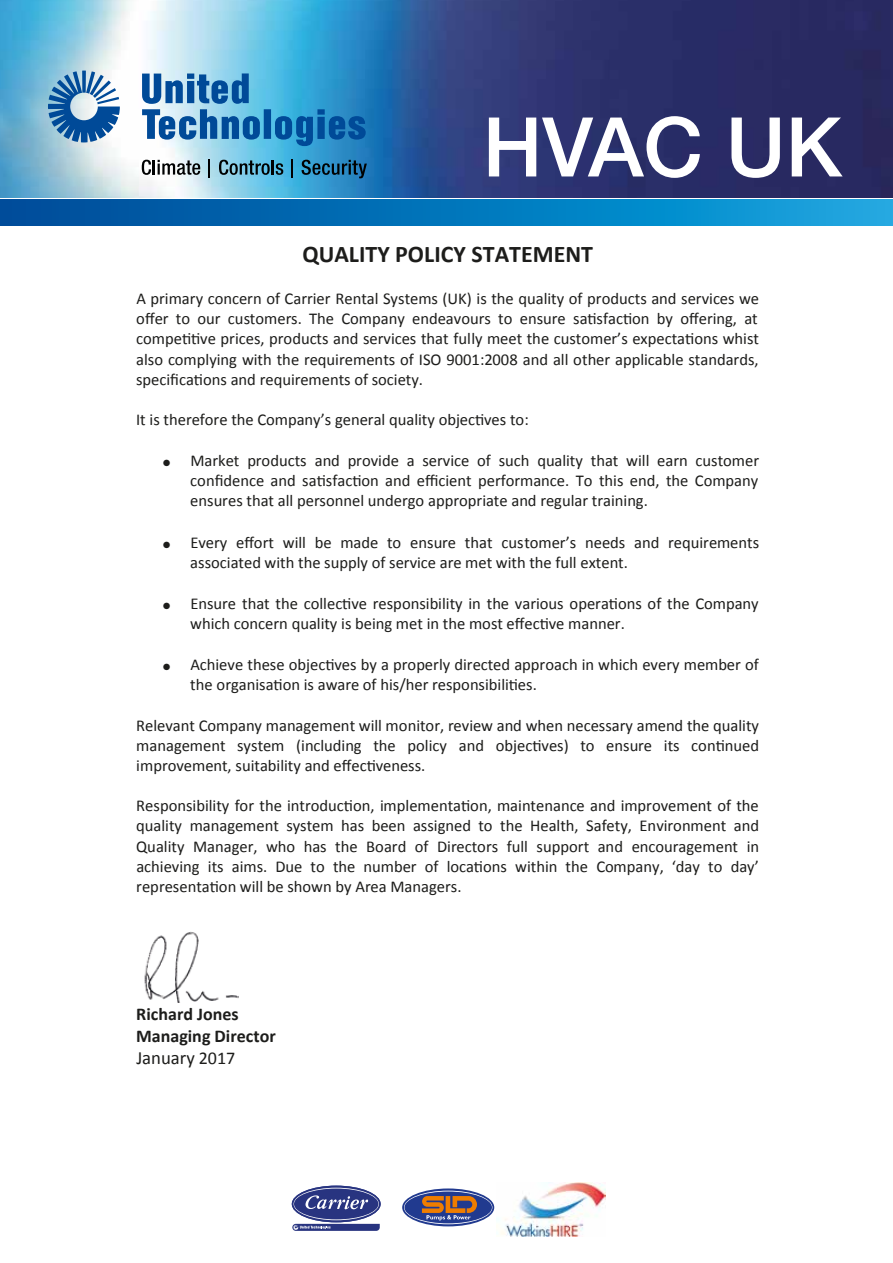
<style>
.page{position:relative;width:893px;height:1263px;background:#fff}
.page>*{position:absolute;margin:0;border:0;box-sizing:border-box;transform-origin:0 0}
.t1{font:500 82.5px "Helvetica Neue";color:#fff}
.t2{font:700 24px "Calibri";color:#1d1d1b}
.t3{font:18.75px "Calibri";color:#1d1d1b}
.t4{font:700 18px/22.2px "Calibri";color:#1d1d1b}
.t5{font:16.5px/20.1px "Calibri";color:#1d1d1b;text-align:justify}
.s1{font-size:18px}
</style>
<div class="page">
<img style="left:144px;top:931px;width:95px;height:72px">
<img style="left:0;top:0;width:893px;height:198px">
<svg style="left:0;top:200px;width:893px;height:25px"></svg>
<svg style="left:48px;top:71px;width:318px;height:75px"></svg>
<svg style="left:142px;top:160px;width:58px;height:15px"></svg>
<svg style="left:209px;top:160px;width:1px;height:18px"></svg>
<svg style="left:219px;top:160px;width:64px;height:15px"></svg>
<svg style="left:291px;top:160px;width:2px;height:18px"></svg>
<svg style="left:302px;top:160px;width:65px;height:18px"></svg>
<svg style="left:292px;top:1224px;width:88px;height:7px"></svg>
<svg style="left:292px;top:1186px;width:89px;height:36px"></svg>
<svg style="left:294px;top:1188px;width:85px;height:32px"></svg>
<div style="left:294px;top:1188px;width:84px;height:31px;background:#283480;border-radius:50%"></div>
<svg style="left:305px;top:1195px;width:63px;height:14px"></svg>
<svg style="left:402px;top:1188px;width:92px;height:38px"></svg>
<svg style="left:404px;top:1191px;width:88px;height:33px"></svg>
<div style="left:404px;top:1191px;width:88px;height:32px;background:#213a8f;border-radius:50%"></div>
<svg style="left:422px;top:1196px;width:55px;height:25px"></svg>
<img style="left:497px;top:1182px;width:108px;height:54px">
<h1 class="t1" style="left:483px;top:98px;width:361px">HVAC UK</h1>
<h2 class="t2" style="left:302px;top:238px;width:292px">QUALITY POLICY STATEMENT</h2>
<p class="t5" style="left:136px;top:289px;width:625px">A primary concern of Carrier Rental Systems (UK) is the quality of products and services we offer to our customers. The Company endeavours to ensure satisfaction by offering, at competitive prices, products and services that fully meet the customer’s expectations whist also complying with the requirements of ISO 9001:2008 and all other applicable standards, specifications and requirements of society.</p>
<p class="t5" style="left:136px;top:409px;width:394px">It is therefore the Company’s general quality objectives to:</p>
<p class="t5" style="left:190px;top:451px;width:570px;text-indent:-27px">● Market products and provide a service of such quality that will earn customer confidence and satisfaction and efficient performance. To this end, the Company ensures that all personnel undergo appropriate and regular training.</p>
<p class="t5" style="left:190px;top:532px;width:570px;text-indent:-27px">● Every effort will be made to ensure that customer’s needs and requirements associated with the supply of service are met with the full extent.</p>
<p class="t5" style="left:190px;top:593px;width:570px;text-indent:-27px">● Ensure that the collective responsibility in the various operations of the Company which concern quality is being met in the most effective manner.</p>
<p class="t5" style="left:190px;top:655px;width:570px;text-indent:-27px">● Achieve these objectives by a properly directed approach in which every member of the organisation is aware of his/her responsibilities.</p>
<p class="t5" style="left:136px;top:715px;width:624px">Relevant Company management will monitor, review and when necessary amend the quality management system (including the policy and objectives) to ensure its continued improvement, suitability and effectiveness.</p>
<p class="t5" style="left:136px;top:796px;width:624px">Responsibility for the introduction, implementation, maintenance and improvement of the quality management system has been assigned to the Health, Safety, Environment and Quality Manager, who has the Board of Directors full support and encouragement in achieving its aims. Due to the number of locations within the Company, ‘day to day’ representation will be shown by Area Managers.</p>
<p class="t4" style="left:136px;top:1003px;width:141px">Richard Jones<br>Managing Director</p>
<p class="t3" style="left:136px;top:1046px;width:101px">January <span class="s1">2017</span></p>
</div>
